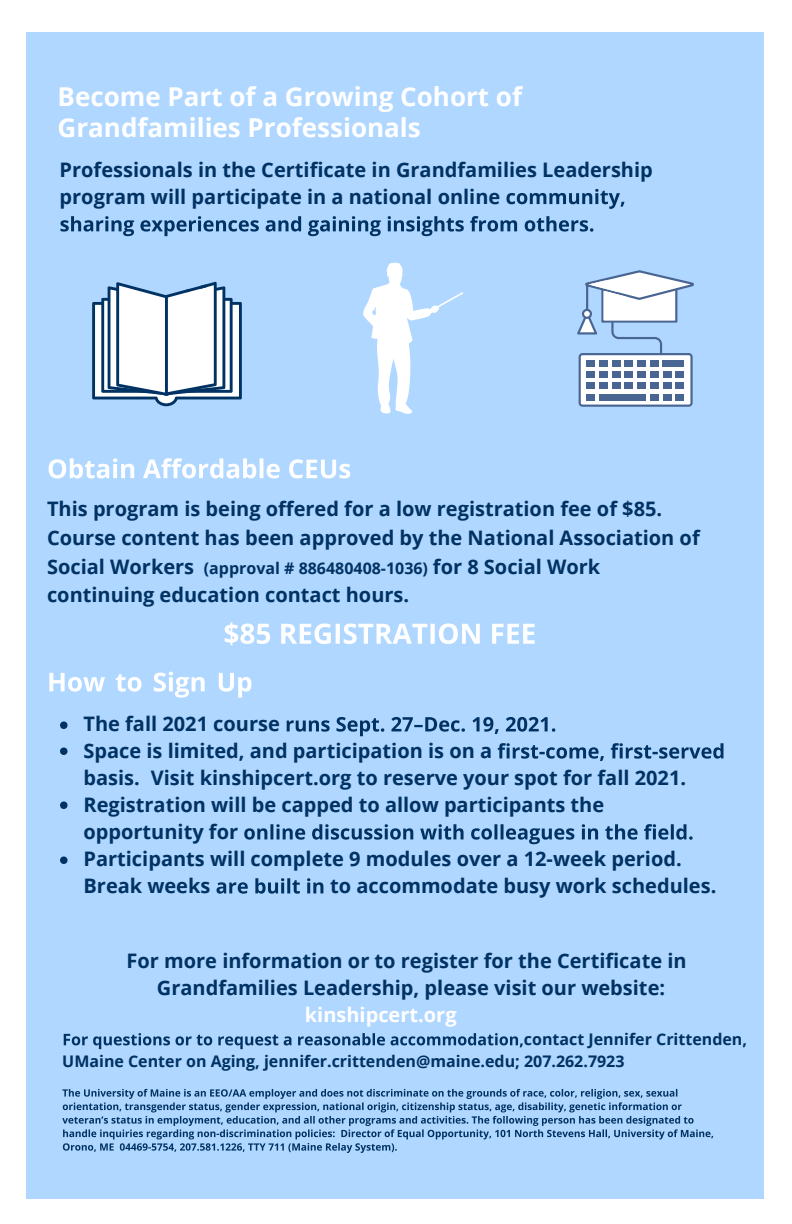
<style>
.page{position:relative;width:792px;height:1224px;background:#fff}
.page>*{position:absolute;margin:0;border:0;box-sizing:border-box;transform-origin:0 0}
.t1{font:700 26px/31.2px "Open Sans";color:#fff}
.t2{font:700 20px/27px "Open Sans";color:#003263}
.t3{font:700 20px "Open Sans";color:#fff}
.t4{font:700 16px/21.6px "Open Sans";color:#003263}
.s1{font-size:16px}
.s2{font-style:inherit}
</style>
<div class="page">
<div style="left:26px;top:32px;width:738px;height:1167px;background:#b0d7ff"></div>
<svg style="left:506px;top:189px;width:118px;height:20px"></svg>
<svg style="left:60px;top:216px;width:533px;height:20px"></svg>
<svg style="left:49px;top:458px;width:301px;height:20px"></svg>
<svg style="left:225px;top:622px;width:310px;height:23px"></svg>
<svg style="left:49px;top:673px;width:56px;height:19px"></svg>
<svg style="left:116px;top:674px;width:26px;height:18px"></svg>
<svg style="left:154px;top:672px;width:51px;height:26px"></svg>
<svg style="left:219px;top:673px;width:32px;height:25px"></svg>
<svg style="left:60px;top:721px;width:8px;height:8px"></svg>
<svg style="left:60px;top:747px;width:8px;height:8px"></svg>
<svg style="left:60px;top:801px;width:8px;height:8px"></svg>
<svg style="left:60px;top:856px;width:8px;height:8px"></svg>
<svg style="left:287px;top:717px;width:268px;height:19px"></svg>
<svg style="left:498px;top:743px;width:225px;height:18px"></svg>
<svg style="left:244px;top:824px;width:449px;height:20px"></svg>
<svg style="left:217px;top:878px;width:106px;height:16px"></svg>
<svg style="left:64px;top:1033px;width:459px;height:16px"></svg>
<svg style="left:62px;top:1089px;width:652px;height:64px"></svg>
<svg style="left:363px;top:262px;width:100px;height:152px"></svg>
<svg style="left:577px;top:270px;width:117px;height:137px"></svg>
<svg style="left:92px;top:282px;width:150px;height:124px;background:#becddc"></svg>
<h1 class="t1" style="left:58px;top:80px;width:466px">Become Part of a Growing Cohort of<br>Grandfamilies Professionals</h1>
<p class="t2" style="left:60px;top:155px;width:595px">Professionals in the Certificate in Grandfamilies Leadership program will participate in a national online</p>
<p class="t2" style="left:47px;top:494px;width:654px;line-height:28.8px">This program is being offered for a low registration fee of $85.<br>Course content has been approved by the National Association of Social Workers <span class="s1">(ap</span><span class="s1">proval # 886480408-1036)</span> for 8 Social Work continuing education contact hours.</p>
<p class="t2" style="left:84px;top:710px;width:604px">The fall 2021 course<br>Space is limited, and participation is on a<br>basis<span class="s2">.</span> Vis<span class="s2">i</span>t kinshipcert.org to reserve your spot for fall 2021.<br>Registration will be capped to allow participants the opportunity for<br>Participants will complete 9 modules over a 12-week period.</p>
<p class="t2" style="left:84px;top:872px;width:128px">Break weeks</p>
<p class="t2" style="left:330px;top:872px;width:388px">to accommodate busy work schedules.</p>
<p class="t2" style="left:127px;top:947px;width:561px;text-align:center">For more information or to register for the Certificate in<br>Grandfamilies Leadership, please visit our website:</p>
<p class="t3" style="left:305px;top:1001px;width:153px">kinshipcert.org</p>
<p class="t4" style="left:62px;top:1028px;width:686px;text-indent:462px">contact Jennifer Crittenden,<br>UMaine Center on Aging, jennifer.crittenden@maine.edu; 207.262.7923</p>
</div>
